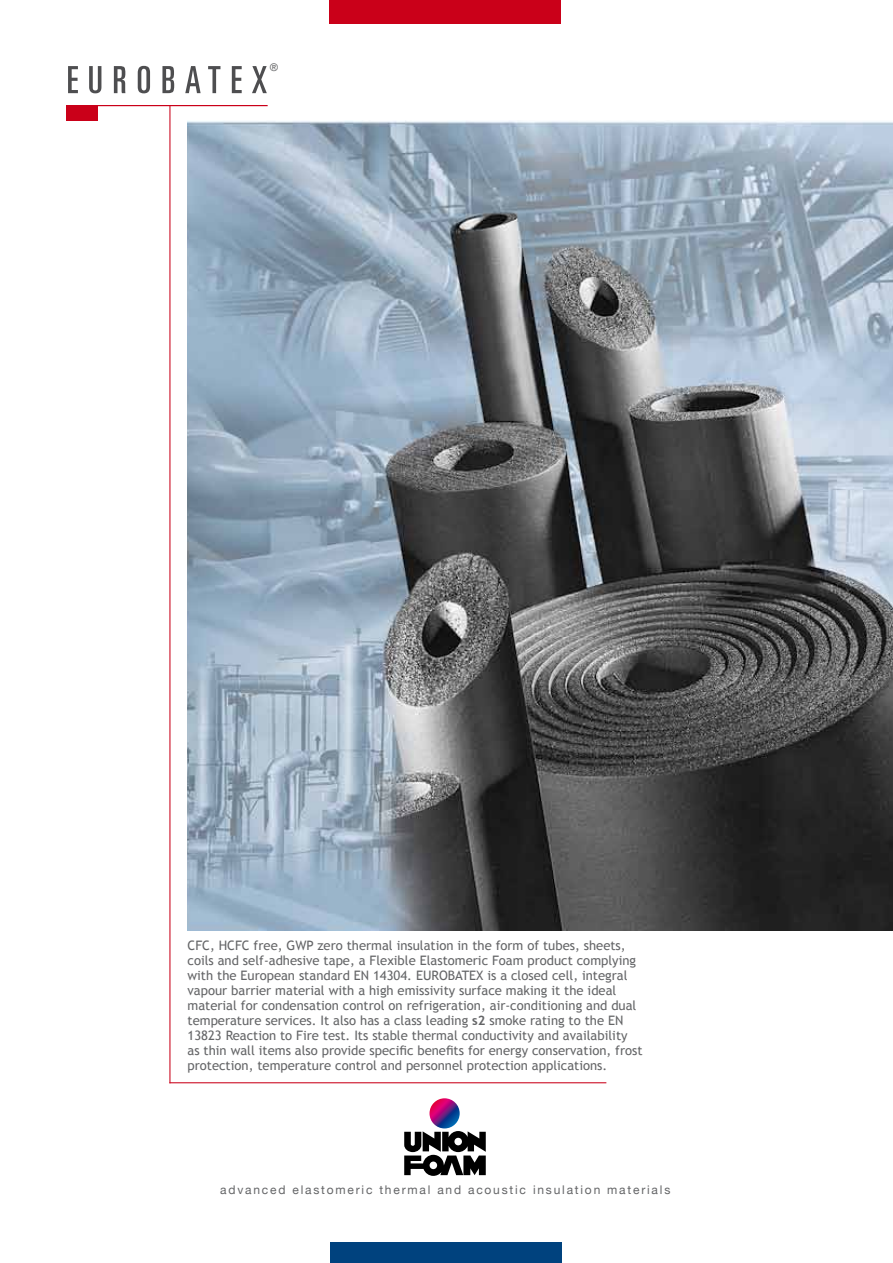
<style>
.page{position:relative;width:893px;height:1263px;background:#fff}
.page>*{position:absolute;margin:0;border:0;box-sizing:border-box;transform-origin:0 0}
.t1{font:13.05px/15px "Trebuchet MS";color:#646567}
.t2{font:12px "Helvetica Neue";letter-spacing:.15em;color:#646567}
.t3{font:10.5px "Helvetica CY Plain";color:#646567}
.s1{font-weight:700}
</style>
<div class="page">
<div style="left:329px;top:0;width:232px;height:23px;background:#ca0019"></div>
<hr style="left:80px;top:105px;width:188px;height:1px;background:#ca0019">
<hr style="left:169px;top:106px;width:1px;height:977px;background:#ca0019">
<hr style="left:169px;top:1082px;width:437px;height:1px;background:#ca0019">
<div style="left:66px;top:105px;width:32px;height:15px;background:#ca0019"></div>
<div style="left:330px;top:1243px;width:232px;height:20px;background:#00427e"></div>
<svg style="left:429px;top:1098px;width:31px;height:30px"></svg>
<svg style="left:404px;top:1131px;width:82px;height:45px"></svg>
<svg style="left:68px;top:66px;width:199px;height:27px"></svg>
<img style="left:188px;top:120px;width:705px;height:811px">
<p class="t3" style="left:270px;top:62px;width:10px">®</p>
<p class="t1" style="left:188px;top:938px;width:457px">CFC, HCFC free, GWP zero thermal insulation in the form of tubes, sheets, coils and self-adhesive tape, a Flexible Elastomeric Foam product complying with the European standard EN 14304. EUROBATEX is a closed cell, integral vapour barrier material with a high emissivity surface making it the ideal material for condensation control on refrigeration, air-conditioning and dual temperature services. It also has a class leading <span class="s1">s2</span> smoke rating to the EN 13823 Reaction to Fire test. Its stable thermal conductivity and availability as thin wall items also provide specific benefits for energy conservation, frost protection, temperature control and personnel protection applications.</p>
<p class="t2" style="left:220px;top:1183px;width:452px">advanced elastomeric thermal and acoustic insulation materials</p>
</div>
